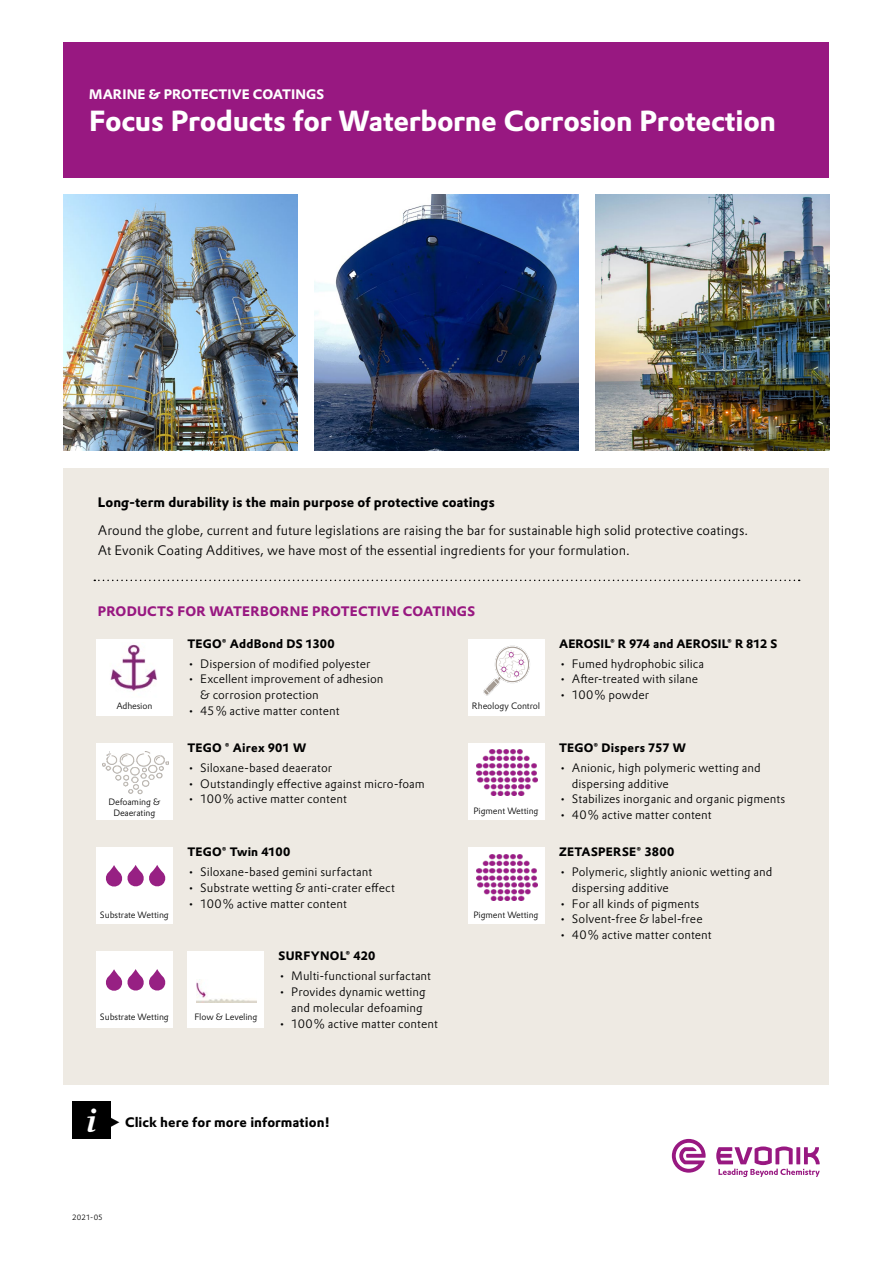
<style>
.page{position:relative;width:893px;height:1263px;background:#fff}
.page>*{position:absolute;margin:0;border:0;box-sizing:border-box;transform-origin:0 0}
.Text_Column_Bullets{font:italic 500 33px "Evonik Antares";color:#fff}
.FS_Head_Proky_19_21{font:700 28.5px "Evonik Prokyon";letter-spacing:-.01em;color:#fff}
.FS_Body_9_13_light{font:300 13.5px/19.5px "Evonik Prokyon";letter-spacing:-.005em;color:#000}
.FS_Body_Sub_12_15__b{font:700 13.5px "Evonik Prokyon";letter-spacing:.005em;color:#000}
.Subhead_Prokyon_10_n{font:700 13.5px "Evonik Prokyon";letter-spacing:.01em;color:#981881}
.Text_Column_Bullets-2{font:700 13.5px "Evonik Prokyon";letter-spacing:.005em;color:#000}
.FS_Head-intro_Proky{font:700 13.5px "Evonik Prokyon";color:#fff}
.t1{font:300 12px/15.8px "Evonik Prokyon";letter-spacing:.005em;color:#000}
.Subhead_Prokyon_10_n-2{font:700 12px "Evonik Prokyon";letter-spacing:.015em;color:#000}
.FS_Graf_Body_6_7_lig{font:300 9px/10.5px "Evonik Prokyon";letter-spacing:-.01em;color:#000;text-align:center}
.t2{font:300 7.5px "Evonik Prokyon";letter-spacing:.01em;color:#000}
.s1{font-size:21.45px}
</style>
<div class="page">
<svg style="left:716px;top:1146px;width:104px;height:31px"></svg>
<svg style="left:672px;top:1139px;width:34px;height:34px"></svg>
<div style="left:64px;top:468px;width:765px;height:616px;background:#eeeae3"></div>
<div style="left:64px;top:43px;width:765px;height:135px;background:#981881"></div>
<div style="left:72px;top:1101px;width:39px;height:38px;background:#000"></div>
<svg style="left:94px;top:580px;width:706px;height:1px"></svg>
<img style="left:315px;top:195px;width:263px;height:256px">
<img style="left:64px;top:195px;width:234px;height:256px">
<img style="left:595px;top:195px;width:234px;height:256px">
<div style="left:96px;top:743px;width:77px;height:77px;background:#fff"></div>
<div style="left:96px;top:639px;width:77px;height:77px;background:#fff"></div>
<div style="left:96px;top:847px;width:77px;height:77px;background:#fff"></div>
<div style="left:468px;top:639px;width:76px;height:77px;background:#fff"></div>
<img style="left:110px;top:644px;width:47px;height:47px">
<img style="left:102px;top:752px;width:66px;height:43px">
<svg style="left:106px;top:865px;width:60px;height:22px"></svg>
<img style="left:483px;top:645px;width:47px;height:51px">
<div style="left:468px;top:743px;width:76px;height:77px;background:#fff"></div>
<img style="left:477px;top:750px;width:60px;height:46px">
<div style="left:188px;top:952px;width:76px;height:76px;background:#fff"></div>
<img style="left:197px;top:982px;width:60px;height:20px">
<div style="left:96px;top:952px;width:77px;height:76px;background:#fff"></div>
<svg style="left:106px;top:969px;width:60px;height:22px"></svg>
<div style="left:468px;top:847px;width:76px;height:77px;background:#fff"></div>
<img style="left:477px;top:854px;width:60px;height:46px">
<p class="FS_Head-intro_Proky" style="left:89px;top:83px;width:236px">MARINE &amp; PROTECTIVE COATINGS</p>
<p class="FS_Head_Proky_19_21" style="left:89px;top:97px;width:688px">Focus Products for Waterborne Corrosion Protection</p>
<p class="FS_Body_Sub_12_15__b" style="left:98px;top:491px;width:398px">Long-term durability is the main purpose of protective coatings</p>
<p class="FS_Body_9_13_light" style="left:98px;top:520px;width:652px">Around the globe, current and future legislations are raising the bar for sustainable high solid protective coatings.<br>At Evonik Coating Additives, we have most of the essential ingredients for your formulation.</p>
<p class="Subhead_Prokyon_10_n" style="left:98px;top:601px;width:379px">PRODUCTS FOR WATERBORNE PROTECTIVE COATINGS</p>
<p class="FS_Graf_Body_6_7_lig" style="left:116px;top:700px;width:38px">Adhesion</p>
<p class="FS_Graf_Body_6_7_lig" style="left:108px;top:796px;width:53px">Defoaming &amp;<br>Deaerating</p>
<p class="FS_Graf_Body_6_7_lig" style="left:100px;top:909px;width:70px">Substrate Wetting</p>
<p class="Subhead_Prokyon_10_n-2" style="left:188px;top:634px;width:149px">TEGO® AddBond DS 1300</p>
<p class="t1" style="left:188px;top:655px;width:184px">• Dispersion of modified polyester</p>
<p class="t1" style="left:200px;top:671px;width:185px;text-indent:-13px">• Excellent improvement of adhesion &amp; corrosion protection</p>
<p class="t1" style="left:188px;top:702px;width:154px">• 45% active matter content</p>
<p class="Subhead_Prokyon_10_n-2" style="left:188px;top:738px;width:120px">TEGO ® Airex 901 W</p>
<p class="t1" style="left:188px;top:759px;width:146px">• Siloxane-based deaerator</p>
<p class="t1" style="left:188px;top:775px;width:239px">• Outstandingly effective against micro-foam</p>
<p class="t1" style="left:188px;top:790px;width:161px">• 100% active matter content</p>
<p class="Subhead_Prokyon_10_n-2" style="left:188px;top:842px;width:104px">TEGO® Twin 4100</p>
<p class="t1" style="left:188px;top:863px;width:186px">• Siloxane-based gemini surfactant</p>
<p class="t1" style="left:188px;top:879px;width:209px">• Substrate wetting &amp; anti-crater effect</p>
<p class="t1" style="left:188px;top:895px;width:161px">• 100% active matter content</p>
<p class="FS_Graf_Body_6_7_lig" style="left:100px;top:1011px;width:70px">Substrate Wetting</p>
<p class="FS_Graf_Body_6_7_lig" style="left:194px;top:1011px;width:64px">Flow &amp; Leveling</p>
<p class="Subhead_Prokyon_10_n-2" style="left:279px;top:946px;width:98px">SURFYNOL® 420</p>
<p class="t1" style="left:279px;top:967px;width:154px">• Multi-functional surfactant</p>
<p class="t1" style="left:279px;top:983px;width:149px;text-align:right">• Provides dynamic wetting and molecular defoaming</p>
<p class="t1" style="left:279px;top:1015px;width:161px">• 100% active matter content</p>
<p class="FS_Graf_Body_6_7_lig" style="left:472px;top:700px;width:70px">Rheology Control</p>
<p class="FS_Graf_Body_6_7_lig" style="left:473px;top:804px;width:67px">Pigment Wetting</p>
<p class="FS_Graf_Body_6_7_lig" style="left:473px;top:909px;width:67px">Pigment Wetting</p>
<p class="Subhead_Prokyon_10_n-2" style="left:559px;top:634px;width:220px">AEROSIL® R 974 and AEROSIL® R 812 S</p>
<p class="t1" style="left:559px;top:655px;width:146px">• Fumed hydrophobic silica</p>
<p class="t1" style="left:559px;top:671px;width:140px">• After-treated with silane</p>
<p class="t1" style="left:559px;top:686px;width:91px">• 100% powder</p>
<p class="Subhead_Prokyon_10_n-2" style="left:559px;top:738px;width:128px">TEGO® Dispers 757 W</p>
<p class="t1" style="left:572px;top:759px;width:190px;text-indent:-13px">• Anionic, high polymeric wetting and dispersing additive</p>
<p class="t1" style="left:559px;top:790px;width:228px">• Stabilizes inorganic and organic pigments</p>
<p class="t1" style="left:559px;top:806px;width:154px">• 40% active matter content</p>
<p class="Subhead_Prokyon_10_n-2" style="left:559px;top:842px;width:117px">ZETASPERSE® 3800</p>
<p class="t1" style="left:572px;top:863px;width:202px;text-indent:-13px">• Polymeric, slightly anionic wetting and dispersing additive</p>
<p class="t1" style="left:559px;top:895px;width:141px">• For all kinds of pigments</p>
<p class="t1" style="left:559px;top:910px;width:145px">• Solvent-free &amp; label-free</p>
<p class="t1" style="left:559px;top:926px;width:154px">• 40% active matter content</p>
<p class="Text_Column_Bullets" style="left:87px;top:1091px;width:11px">i</p>
<p class="Text_Column_Bullets-2" style="left:108px;top:1111px;width:223px"><span class="s1">▸</span> Click here for more information!</p>
<p class="t2" style="left:72px;top:1212px;width:32px">2021-05</p>
</div>
